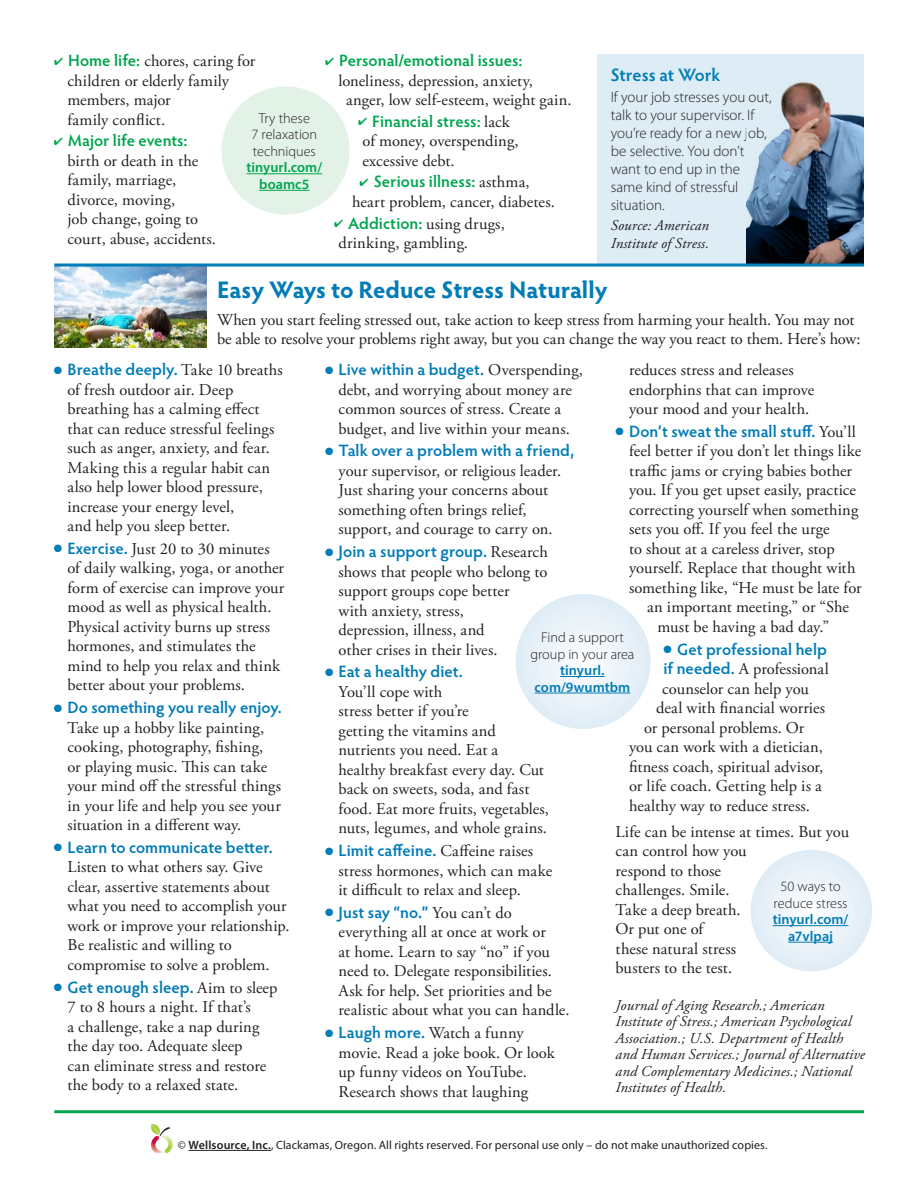
<style>
.page{position:relative;width:918px;height:1188px;background:#fff}
.page>*{position:absolute;margin:0;border:0;box-sizing:border-box;transform-origin:0 0}
.t1{font:700 24px "Hypatia Sans Pro";color:#007cb6}
.t2{font:600 18px "Hypatia Sans Pro";letter-spacing:-.005em;color:#007cb6}
.t3{font:16.5px/19.5px "Adobe Garamond Pro";letter-spacing:.005em;color:#231f20}
.t4{font:600 16.5px "Hypatia Sans Pro";color:#007cb6}
.t5{font:600 16.5px "Hypatia Sans Pro";letter-spacing:.005em;color:#00a54f}
.t6{font:italic 15px/16.5px "Adobe Garamond Pro";letter-spacing:.005em;color:#231f20}
.t7{font:300 15px/18px "Myriad Pro";color:#231f20}
.t8{font:300 14.25px/16.5px "Myriad Pro";letter-spacing:-.005em;color:#231f20;text-align:center}
.t9{font:600 14.25px/16.5px "Myriad Pro";letter-spacing:.005em;color:#007cb6;text-align:center}
.t10{font:600 14.25px/16.5px "Myriad Pro";letter-spacing:.005em;color:#00a54f;text-align:center}
.t11{font:12px "Myriad Pro";letter-spacing:.01em;color:#231f20}
.s1{color:#00a54f}
.s2{font-family:"Hypatia Sans Pro";font-weight:600;color:#00a54f}
.s3{font-family:"Adobe Garamond Pro";font-weight:400;color:#231f20}
.s4{color:#007cb6}
.s5{font-family:"Hypatia Sans Pro";font-weight:600;color:#007cb6}
.s6{font-weight:600}
</style>
<div class="page">
<div style="left:597px;top:54px;width:267px;height:210px;background:#ddecf5"></div>
<svg style="left:516px;top:594px;width:135px;height:135px"></svg>
<hr style="left:560px;top:676px;width:45px;height:1px;background:#007cb6">
<hr style="left:535px;top:693px;width:95px;height:1px;background:#007cb6">
<div style="left:221px;top:86px;width:129px;height:129px;background:#e3f2e7;border-radius:50%"></div>
<hr style="left:247px;top:174px;width:75px;height:1px;background:#00a54f">
<hr style="left:259px;top:190px;width:51px;height:1px;background:#00a54f">
<svg style="left:751px;top:850px;width:121px;height:121px"></svg>
<hr style="left:773px;top:925px;width:75px;height:1px;background:#007cb6">
<hr style="left:788px;top:942px;width:45px;height:1px;background:#007cb6">
<img style="left:54px;top:267px;width:153px;height:81px">
<img style="left:746px;top:82px;width:118px;height:182px">
<hr style="left:189px;top:1150px;width:82px;height:1px;background:#231f20">
<svg style="left:151px;top:1124px;width:22px;height:30px"></svg>
<hr style="left:54px;top:264px;width:810px;height:3px;background:#007cb6">
<hr style="left:54px;top:1110px;width:810px;height:3px;background:#00a54f">
<p class="t3" style="left:67px;top:52px;width:189px;text-indent:-13px"><span class="s1">✔</span> <span class="s2">Home life:</span> chores, caring for children or elderly family members, major<br>family conflict.</p>
<p class="t5" style="left:54px;top:129px;width:135px">✔ Major life events:</p>
<p class="t3" style="left:68px;top:151px;width:150px">birth or death in the family, marriage, divorce, moving,<br>job change, going to court, abuse, accidents.</p>
<p class="t5" style="left:325px;top:49px;width:199px">✔ Personal/emotional issues:</p>
<p class="t3" style="left:346px;top:71px;width:227px;text-indent:-8px">loneliness, depression, anxiety, anger, low self-esteem, weight gain.</p>
<p class="t5" style="left:358px;top:110px;width:153px">✔ Financial stress: <span class="s3">lack</span></p>
<p class="t3" style="left:363px;top:132px;width:158px">of money, overspending, excessive debt.</p>
<p class="t5" style="left:360px;top:170px;width:172px">✔ Serious illness: <span class="s3">asthma,</span></p>
<p class="t3" style="left:352px;top:193px;width:204px">heart problem, cancer, diabetes.</p>
<p class="t3" style="left:334px;top:214px;width:172px"><span class="s1">✔</span> <span class="s2">Addiction:</span> using drugs, drinking, gambling.</p>
<p class="t8" style="left:252px;top:110px;width:67px">Try these<br>7 relaxation techniques</p>
<p class="t10" style="left:247px;top:159px;width:77px">tinyurl.com/ boamc5</p>
<p class="t2" style="left:611px;top:62px;width:111px">Stress at Work</p>
<p class="t7" style="left:611px;top:88px;width:163px">If your job stresses you out, talk to your supervisor. If you’re ready for a new job, be selective. You don’t want to end up in the same kind of stressful situation.</p>
<p class="t6" style="left:611px;top:216px;width:100px;line-height:18px">Source: American<br>Institute of Stress.</p>
<h1 class="t1" style="left:217px;top:273px;width:392px">Easy Ways to Reduce Stress Naturally</h1>
<p class="t3" style="left:217px;top:310px;width:645px">When you start feeling stressed out, take action to keep stress from harming your health. You may not be able to resolve your problems right away, but you can change the way you react to them. Here’s how:</p>
<p class="t4" style="left:54px;top:358px;width:230px">● Breathe deeply. <span class="s3">Take 10 breaths</span></p>
<p class="t3" style="left:68px;top:380px;width:208px">of fresh outdoor air. Deep breathing has a calming effect that can reduce stressful feelings such as anger, anxiety, and fear.<br>Making this a regular habit can also help lower blood pressure, increase your energy level,<br>and help you sleep better.</p>
<p class="t3" style="left:68px;top:540px;width:218px;text-indent:-14px"><span class="s4">●</span> <span class="s5">Exercise.</span> Just 20 to 30 minutes of daily walking, yoga, or another form of exercise can improve your mood as well as physical health.<br>Physical activity burns up stress hormones, and stimulates the mind to help you relax and think better about your problems.</p>
<p class="t4" style="left:54px;top:696px;width:229px">● Do something you really enjoy.</p>
<p class="t3" style="left:68px;top:718px;width:215px">Take up a hobby like painting, cooking, photography, fishing,<br>or playing music. This can take your mind off the stressful things in your life and help you see your situation in a different way.</p>
<p class="t4" style="left:54px;top:836px;width:220px">● Learn to communicate better.</p>
<p class="t3" style="left:68px;top:858px;width:223px">Listen to what others say. Give clear, assertive statements about what you need to accomplish your work or improve your relationship.<br>Be realistic and willing to compromise to solve a problem.</p>
<p class="t4" style="left:54px;top:976px;width:225px">● Get enough sleep. <span class="s3">Aim to sleep</span></p>
<p class="t3" style="left:68px;top:998px;width:200px">7 to 8 hours a night. If that’s<br>a challenge, take a nap during the day too. Adequate sleep can eliminate stress and restore the body to a relaxed state.</p>
<p class="t4" style="left:325px;top:358px;width:259px">● Live within a budget. <span class="s3">Overspending,</span></p>
<p class="t3" style="left:339px;top:380px;width:235px">debt, and worrying about money are common sources of stress. Create a budget, and live within your means.</p>
<p class="t4" style="left:325px;top:439px;width:251px">● Talk over a problem with a friend,</p>
<p class="t3" style="left:339px;top:462px;width:224px">your supervisor, or religious leader.<br>Just sharing your concerns about something often brings relief, support, and courage to carry on.</p>
<p class="t4" style="left:325px;top:540px;width:224px">● Join a support group. <span class="s3">Research</span></p>
<p class="t3" style="left:339px;top:562px;width:210px">shows that people who belong to support groups cope better<br>with anxiety, stress,<br>depression, illness, and<br>other crises in their lives.</p>
<p class="t4" style="left:325px;top:660px;width:139px">● Eat a healthy diet.</p>
<p class="t3" style="left:339px;top:682px;width:212px">You’ll cope with<br>stress better if you’re<br>getting the vitamins and nutrients you need. Eat a healthy breakfast every day. Cut back on sweets, soda, and fast food. Eat more fruits, vegetables, nuts, legumes, and whole grains.</p>
<p class="t4" style="left:325px;top:839px;width:210px">● Limit caffeine. <span class="s3">Caffeine raises</span></p>
<p class="t3" style="left:339px;top:861px;width:215px">stress hormones, which can make it difficult to relax and sleep.</p>
<p class="t4" style="left:325px;top:901px;width:188px">● Just say “no.” <span class="s3">You can’t do</span></p>
<p class="t3" style="left:339px;top:923px;width:233px">everything all at once at work or<br>at home. Learn to say “no” if you need to. Delegate responsibilities.<br>Ask for help. Set priorities and be realistic about what you can handle.</p>
<p class="t3" style="left:339px;top:1024px;width:218px;text-indent:-14px"><span class="s4">●</span> <span class="s5">Laugh more.</span> Watch a funny movie. Read a joke book. Or look up funny videos on YouTube.<br>Research shows that laughing</p>
<p class="t3" style="left:629px;top:361px;width:187px">reduces stress and releases endorphins that can improve your mood and your health.</p>
<p class="t4" style="left:616px;top:420px;width:242px">● Don’t sweat the small stuff. <span class="s3">You’ll</span></p>
<p class="t3" style="left:629px;top:442px;width:234px">feel better if you don’t let things like</p>
<p class="t3" style="left:629px;top:461px;width:225px">traffic jams or crying babies bother</p>
<p class="t3" style="left:629px;top:481px;width:229px">you. If you get upset easily, practice</p>
<p class="t3" style="left:629px;top:500px;width:231px">correcting yourself when something</p>
<p class="t3" style="left:629px;top:520px;width:202px">sets you off. If you feel the urge</p>
<p class="t3" style="left:629px;top:539px;width:207px">to shout at a careless driver, stop</p>
<p class="t3" style="left:629px;top:559px;width:228px">yourself. Replace that thought with</p>
<p class="t3" style="left:629px;top:578px;width:234px">something like, “He must be late for</p>
<p class="t3" style="left:647px;top:598px;width:203px">an important meeting,” or “She</p>
<p class="t3" style="left:658px;top:617px;width:173px">must be having a bad day.”</p>
<p class="t4" style="left:664px;top:637px;width:165px">● Get professional help</p>
<p class="t3" style="left:664px;top:660px;width:167px"><span class="s5">if needed.</span> A professional</p>
<p class="t3" style="left:662px;top:679px;width:148px">counselor can help you</p>
<p class="t3" style="left:656px;top:699px;width:171px">deal with financial worries</p>
<p class="t3" style="left:644px;top:718px;width:162px">or personal problems. Or</p>
<p class="t3" style="left:629px;top:738px;width:195px">you can work with a dietician,</p>
<p class="t3" style="left:629px;top:757px;width:196px">fitness coach, spiritual advisor,</p>
<p class="t3" style="left:629px;top:777px;width:194px">or life coach. Getting help is a</p>
<p class="t3" style="left:629px;top:796px;width:182px">healthy way to reduce stress.</p>
<p class="t3" style="left:616px;top:822px;width:235px">Life can be intense at times. But you can control how you<br>respond to those<br>challenges. Smile.<br>Take a deep breath.<br>Or put one of<br>these natural stress<br>busters to the test.</p>
<p class="t8" style="left:531px;top:629px;width:105px">Find a support group in your area</p>
<p class="t9" style="left:535px;top:662px;width:97px">tinyurl. com/9wumtbm</p>
<p class="t8" style="left:774px;top:878px;width:75px">50 ways to reduce stress</p>
<p class="t9" style="left:773px;top:911px;width:77px">tinyurl.com/ a7vlpaj</p>
<p class="t6" style="left:616px;top:997px;width:251px">Journal of Aging Research.; American Institute of Stress.; American Psychological Association.; U.S. Department of Health and Human Services.; Journal of Alternative and Complementary Medicines.; National Institutes of Health.</p>
<p class="t11" style="left:178px;top:1138px;width:591px">© <span class="s6">Wellsource, Inc.</span>, Clackamas, Oregon. All rights reserved. For personal use only – do not make unauthorized copies.</p>
</div>
